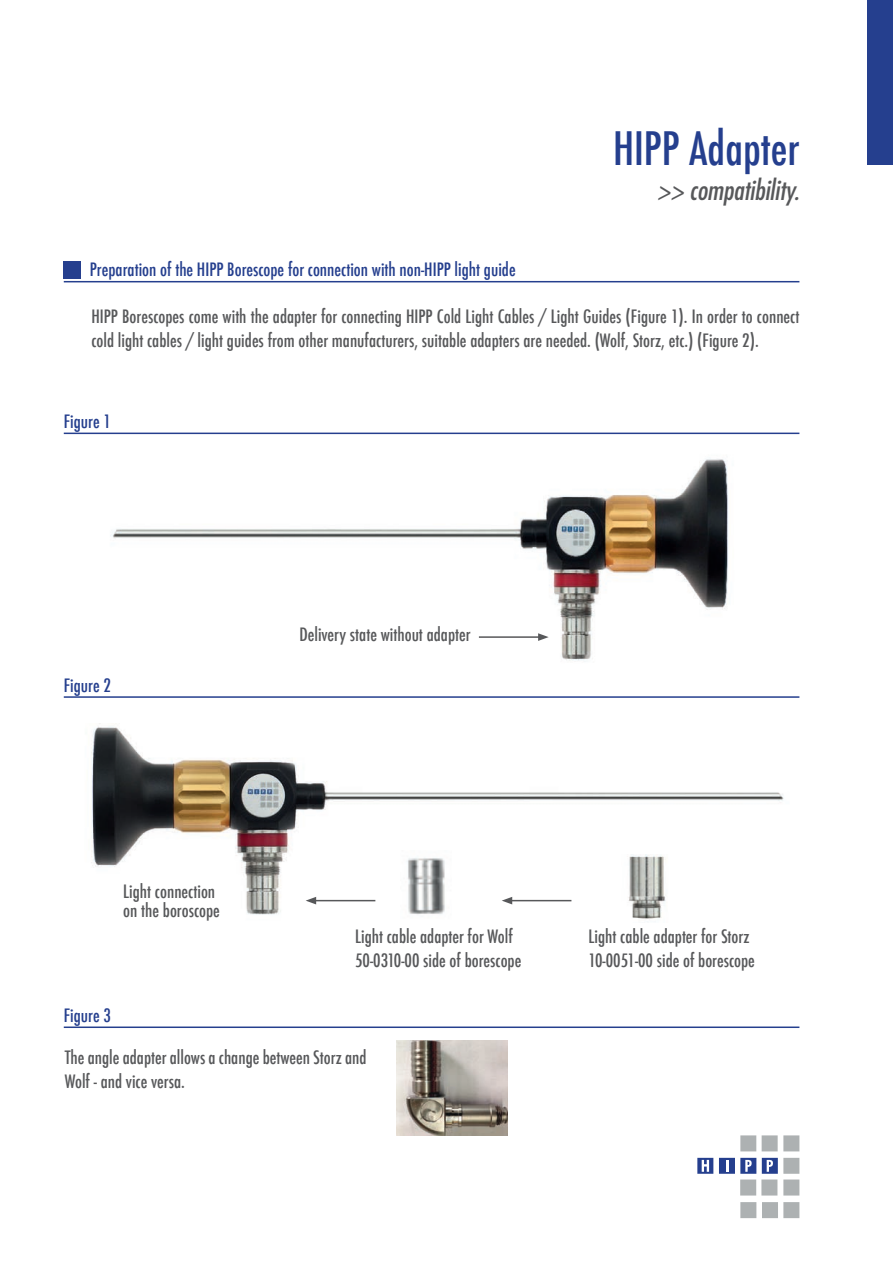
<style>
.page{position:relative;width:893px;height:1263px;background:#fff}
.page>*{position:absolute;margin:0;border:0;box-sizing:border-box;transform-origin:0 0}
.t1{font:500 condensed 45px "Futura";color:#253f8e}
.t2{font:italic condensed 27px "Futura Std";color:#57585a}
.t3{font:500 condensed 18px/24px "Futura";color:#57585a}
.t4{font:500 condensed 18px "Futura";color:#253f8e}
</style>
<div class="page">
<svg style="left:740px;top:1202px;width:16px;height:16px"></svg>
<svg style="left:762px;top:1202px;width:37px;height:16px"></svg>
<svg style="left:762px;top:1135px;width:37px;height:16px"></svg>
<svg style="left:740px;top:1135px;width:16px;height:16px"></svg>
<svg style="left:697px;top:1158px;width:16px;height:16px"></svg>
<svg style="left:719px;top:1158px;width:80px;height:37px"></svg>
<img style="left:110px;top:459px;width:618px;height:203px">
<hr style="left:64px;top:281px;width:735px;height:1px;background:#253f8e">
<div style="left:64px;top:261px;width:17px;height:17px;background:#253f8e"></div>
<img style="left:91px;top:726px;width:693px;height:189px">
<img style="left:621px;top:854px;width:56px;height:65px">
<img style="left:401px;top:850px;width:51px;height:65px">
<hr style="left:510px;top:900px;width:61px;height:1px;background:#57585a">
<svg style="left:502px;top:897px;width:10px;height:7px"></svg>
<hr style="left:314px;top:900px;width:61px;height:1px;background:#57585a">
<svg style="left:306px;top:897px;width:10px;height:7px"></svg>
<hr style="left:64px;top:696px;width:735px;height:2px;background:#253f8e">
<hr style="left:64px;top:433px;width:735px;height:1px;background:#253f8e">
<img style="left:396px;top:1041px;width:111px;height:94px">
<hr style="left:479px;top:636px;width:61px;height:2px;background:#57585a">
<svg style="left:538px;top:633px;width:11px;height:8px"></svg>
<hr style="left:64px;top:1026px;width:735px;height:2px;background:#253f8e">
<div style="left:867px;top:0;width:26px;height:165px;background:#253f8e"></div>
<h1 class="t1" style="left:613px;top:119px;width:188px">HIPP Adapter</h1>
<p class="t4" style="left:90px;top:258px;width:427px">Preparation of the HIPP Borescope for connection with non-HIPP light guide</p>
<h2 class="t2" style="left:657px;top:174px;width:144px">&gt;&gt; compatibility.</h2>
<p class="t3" style="left:91px;top:304px;width:709px">HIPP Borescopes come with the adapter for connecting HIPP Cold Light Cables / Light Guides (Figure 1). In order to connect cold light cables / light guides from other manufacturers, suitable adapters are needed. (Wolf, Storz, etc.) (Figure 2).</p>
<p class="t4" style="left:64px;top:410px;width:49px">Figure 1</p>
<p class="t4" style="left:64px;top:674px;width:49px">Figure 2</p>
<p class="t3" style="left:123px;top:881px;width:98px;line-height:19.5px">Light connection on the boroscope</p>
<p class="t4" style="left:64px;top:1004px;width:49px">Figure 3</p>
<p class="t3" style="left:299px;top:623px;width:173px">Delivery state without adapter</p>
<p class="t3" style="left:355px;top:925px;width:168px">Light cable adapter for Wolf<br>50-0310-00 side of borescope</p>
<p class="t3" style="left:589px;top:925px;width:168px">Light cable adapter for Storz<br>10-0051-00 side of borescope</p>
<p class="t3" style="left:65px;top:1045px;width:303px">The angle adapter allows a change between Storz and<br>Wolf - and vice versa.</p>
</div>
